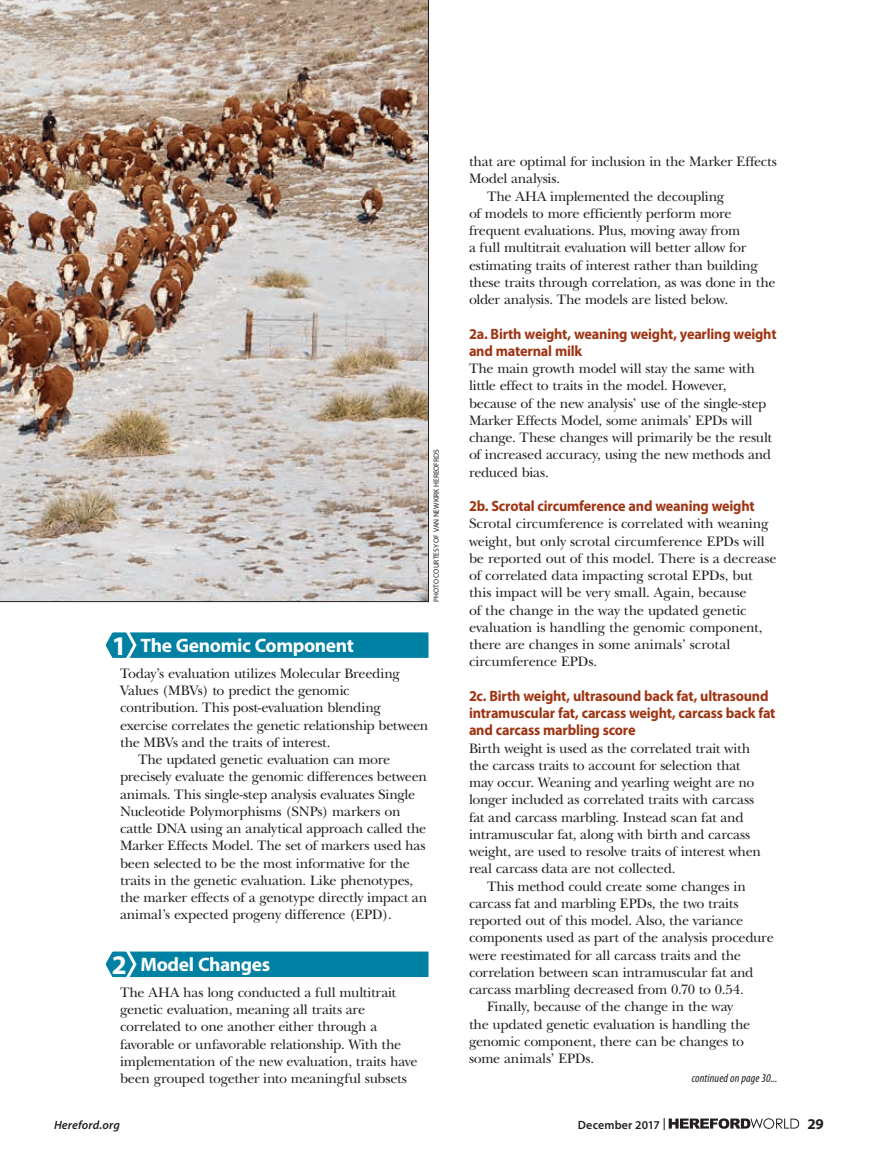
<style>
.page{position:relative;width:878px;height:1161px;background:#fff}
.page>*{position:absolute;margin:0;border:0;box-sizing:border-box;transform-origin:0 0}
.t1{font:700 19.5px "Myriad Pro";letter-spacing:-.02em;color:#fff}
.t2{font:700 15px/17.2px "Myriad Pro";letter-spacing:-.015em;color:#9f3413;scale:.95 1}
.t3{font:700 15px "Myriad Pro";color:#231f20}
.t4{font:14.25px/17.2px "New Baskerville";letter-spacing:-.015em;color:#231f20}
.t5{font:italic condensed 12px "Myriad Pro";letter-spacing:.01em;color:#231f20}
.t6{font:600 12px "Myriad Pro";letter-spacing:.01em;color:#231f20}
.t7{font:italic 600 12px "Myriad Pro";letter-spacing:.015em;color:#231f20}
.t8{font:7.5px "Myriad Pro";letter-spacing:-.005em;color:#231f20}
.s1{font-size:27px}
</style>
<div class="page">
<div style="left:111px;top:632px;width:317px;height:26px;background:#0080a2"></div>
<div style="left:111px;top:952px;width:317px;height:25px;background:#0080a2"></div>
<svg style="left:105px;top:632px;width:33px;height:26px"></svg>
<svg style="left:105px;top:951px;width:33px;height:27px"></svg>
<img style="left:0;top:0;width:428px;height:602px">
<svg style="left:668px;top:1118px;width:131px;height:11px"></svg>
<p class="t8" style="left:432px;top:602px;width:154px;rotate:-90deg">PHOTO COURTESY OF VAN NEWKIRK HEREOFRDS</p>
<h1 class="t1" style="left:112px;top:634px;width:243px"><span class="s1">1</span> The Genomic Component</h1>
<p class="t4" style="left:120px;top:665px;width:281px">Today’s evaluation utilizes Molecular Breeding</p>
<p class="t4" style="left:120px;top:682px;width:231px">Values (MBVs) to predict the genomic</p>
<p class="t4" style="left:120px;top:699px;width:262px">contribution. This post-evaluation blending</p>
<p class="t4" style="left:120px;top:716px;width:310px">exercise correlates the genetic relationship between</p>
<p class="t4" style="left:120px;top:734px;width:212px">the MBVs and the traits of interest.</p>
<p class="t4" style="left:138px;top:751px;width:254px">The updated genetic evaluation can more</p>
<p class="t4" style="left:120px;top:768px;width:308px">precisely evaluate the genomic differences between</p>
<p class="t4" style="left:120px;top:785px;width:297px">animals. This single-step analysis evaluates Single</p>
<p class="t4" style="left:120px;top:803px;width:282px">Nucleotide Polymorphisms (SNPs) markers on</p>
<p class="t4" style="left:120px;top:820px;width:308px">cattle DNA using an analytical approach called the</p>
<p class="t4" style="left:120px;top:837px;width:307px">Marker Effects Model. The set of markers used has</p>
<p class="t4" style="left:120px;top:854px;width:291px">been selected to be the most informative for the</p>
<p class="t4" style="left:120px;top:872px;width:294px">traits in the genetic evaluation. Like phenotypes,</p>
<p class="t4" style="left:120px;top:889px;width:309px">the marker effects of a genotype directly impact an</p>
<p class="t4" style="left:120px;top:906px;width:273px">animal’s expected progeny difference (EPD).</p>
<h1 class="t1" style="left:112px;top:954px;width:160px"><span class="s1">2</span> Model Changes</h1>
<p class="t4" style="left:120px;top:984px;width:299px">The AHA has long conducted a full multitrait genetic evaluation, meaning all traits are correlated to one another either through a favorable or unfavorable relationship. With the implementation of the new evaluation, traits have been grouped together into meaningful subsets</p>
<p class="t4" style="left:469px;top:153px;width:309px">that are optimal for inclusion in the Marker Effects</p>
<p class="t4" style="left:469px;top:170px;width:92px">Model analysis.</p>
<p class="t4" style="left:487px;top:187px;width:239px">The AHA implemented the decoupling</p>
<p class="t4" style="left:469px;top:205px;width:264px">of models to more efficiently perform more</p>
<p class="t4" style="left:469px;top:222px;width:273px">frequent evaluations. Plus, moving away from</p>
<p class="t4" style="left:469px;top:239px;width:279px">a full multitrait evaluation will better allow for</p>
<p class="t4" style="left:469px;top:257px;width:290px">estimating traits of interest rather than building</p>
<p class="t4" style="left:469px;top:274px;width:308px">these traits through correlation, as was done in the</p>
<p class="t4" style="left:469px;top:291px;width:260px">older analysis. The models are listed below.</p>
<p class="t2" style="left:469px;top:325px;width:325px">2a. Birth weight, weaning weight, yearling weight and maternal milk</p>
<p class="t4" style="left:469px;top:360px;width:304px">The main growth model will stay the same with little effect to traits in the model. However, because of the new analysis’ use of the single-step Marker Effects Model, some animals’ EPDs will change. These changes will primarily be the result of increased accuracy, using the new methods and reduced bias.</p>
<p class="t2" style="left:469px;top:498px;width:302px">2b. Scrotal circumference and weaning weight</p>
<p class="t4" style="left:469px;top:515px;width:309px">Scrotal circumference is correlated with weaning weight, but only scrotal circumference EPDs will be reported out of this model. There is a decrease of correlated data impacting scrotal EPDs, but this impact will be very small. Again, because<br>of the change in the way the updated genetic evaluation is handling the genomic component, there are changes in some animals’ scrotal circumference EPDs.</p>
<p class="t2" style="left:469px;top:687px;width:324px">2c. Birth weight, ultrasound back fat, ultrasound intramuscular fat, carcass weight, carcass back fat and carcass marbling score</p>
<p class="t4" style="left:469px;top:739px;width:293px">Birth weight is used as the correlated trait with the carcass traits to account for selection that may occur. Weaning and yearling weight are no longer included as correlated traits with carcass fat and carcass marbling. Instead scan fat and intramuscular fat, along with birth and carcass weight, are used to resolve traits of interest when real carcass data are not collected.</p>
<p class="t4" style="left:487px;top:877px;width:260px">This method could create some changes in</p>
<p class="t4" style="left:469px;top:895px;width:271px">carcass fat and marbling EPDs, the two traits</p>
<p class="t4" style="left:469px;top:912px;width:276px">reported out of this model. Also, the variance</p>
<p class="t4" style="left:469px;top:929px;width:306px">components used as part of the analysis procedure</p>
<p class="t4" style="left:469px;top:947px;width:273px">were reestimated for all carcass traits and the</p>
<p class="t4" style="left:469px;top:964px;width:286px">correlation between scan intramuscular fat and</p>
<p class="t4" style="left:469px;top:981px;width:276px">carcass marbling decreased from 0.70 to 0.54.</p>
<p class="t4" style="left:487px;top:998px;width:247px">Finally, because of the change in the way</p>
<p class="t4" style="left:469px;top:1016px;width:283px">the updated genetic evaluation is handling the</p>
<p class="t4" style="left:469px;top:1033px;width:277px">genomic component, there can be changes to</p>
<p class="t4" style="left:469px;top:1050px;width:127px">some animals’ EPDs.</p>
<p class="t5" style="left:691px;top:1071px;width:87px">continued on page 30...</p>
<p class="t7" style="left:54px;top:1118px;width:67px">Hereford.org</p>
<p class="t6" style="left:578px;top:1118px;width:89px">December 2017 |</p>
<p class="t3" style="left:807px;top:1115px;width:18px">29</p>
</div>
